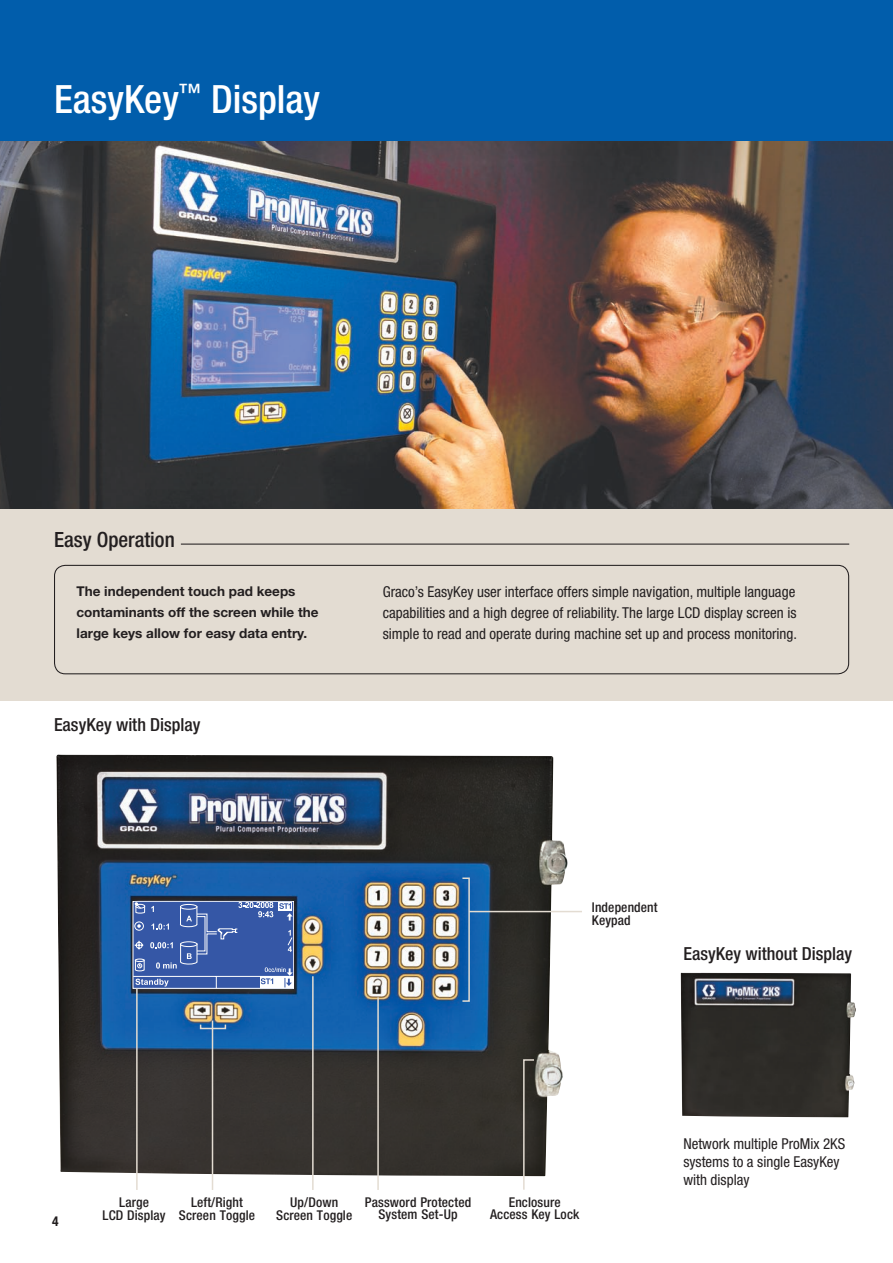
<style>
.page{position:relative;width:893px;height:1263px;background:#fff}
.page>*{position:absolute;margin:0;border:0;box-sizing:border-box;transform-origin:0 0}
.t1{font:500 condensed 39px "Helvetica Neue LT Std";color:#fff}
.t2{font:500 condensed 21px "Helvetica Neue LT Std";color:#231f20}
.t3{font:500 condensed 18px "Helvetica Neue LT Std";color:#231f20}
.t4{font:condensed 15px/18px "Helvetica Neue LT Std";color:#231f20}
.t5{font:500 condensed 13.5px/12.8px "Helvetica Neue LT Std";letter-spacing:.01em;color:#231f20;text-align:center}
.t6{font:700 13.5px/21px "Helvetica Neue LT Std";color:#231f20}
.t7{font:700 condensed 13.5px "Helvetica Neue LT Std";color:#231f20}
</style>
<div class="page">
<img style="left:0;top:140px;width:893px;height:369px">
<div style="left:0;top:0;width:893px;height:140px;background:#015dab"></div>
<img style="left:681px;top:973px;width:175px;height:144px">
<img style="left:56px;top:755px;width:515px;height:421px">
<svg style="left:133px;top:902px;width:161px;height:86px;background:#4f6cb1"></svg>
<div style="left:462px;top:877px;width:8px;height:125px;border:2px solid #e3dcd2"></div>
<hr style="left:469px;top:911px;width:113px;height:1px;background:#e3dcd2">
<div style="left:200px;top:1024px;width:26px;height:5px;border:2px solid #e3dcd2"></div>
<hr style="left:212px;top:1020px;width:1px;height:170px;background:#e3dcd2">
<hr style="left:377px;top:997px;width:2px;height:193px;background:#e3dcd2">
<hr style="left:136px;top:988px;width:2px;height:202px;background:#e3dcd2">
<hr style="left:312px;top:976px;width:2px;height:214px;background:#e3dcd2">
<svg style="left:522px;top:1058px;width:13px;height:132px;background:#57554f"></svg>
<div style="left:0;top:509px;width:893px;height:192px;background:#e3dcd2"></div>
<hr style="left:181px;top:544px;width:668px;height:1px;background:#231f20">
<div style="left:54px;top:565px;width:795px;height:109px;border:1px solid #231f20;border-radius:11px"></div>
<h1 class="t1" style="left:54px;top:84px;width:268px">EasyKey<sup>™</sup> Display</h1>
<h2 class="t2" style="left:54px;top:531px;width:122px">Easy Operation</h2>
<p class="t6" style="left:77px;top:582px;width:243px">The independent touch pad keeps contaminants off the screen while the large keys allow for easy data entry.</p>
<p class="t3" style="left:54px;top:718px;width:148px">EasyKey with Display</p>
<p class="t4" style="left:383px;top:582px;width:416px;line-height:21px;text-align:justify">Graco’s EasyKey user interface offers simple navigation, multiple language capabilities and a high degree of reliability. The large LCD display screen is simple to read and operate during machine set up and process monitoring.</p>
<p class="t5" style="left:592px;top:902px;width:67px;text-align:left">Independent<br>Keypad</p>
<p class="t3" style="left:683px;top:947px;width:170px">EasyKey without Display</p>
<p class="t7" style="left:52px;top:1213px;width:8px">4</p>
<p class="t5" style="left:103px;top:1197px;width:65px">Large<br>LCD Display</p>
<p class="t5" style="left:179px;top:1197px;width:78px">Left/Right<br>Screen Toggle</p>
<p class="t5" style="left:276px;top:1197px;width:78px">Up/Down<br>Screen Toggle</p>
<p class="t5" style="left:365px;top:1196px;width:108px">Password Protected<br>System Set-Up</p>
<p class="t5" style="left:490px;top:1196px;width:91px">Enclosure<br>Access Key Lock</p>
<p class="t4" style="left:683px;top:1136px;width:163px">Network multiple ProMix 2KS systems to a single EasyKey with display</p>
</div>
